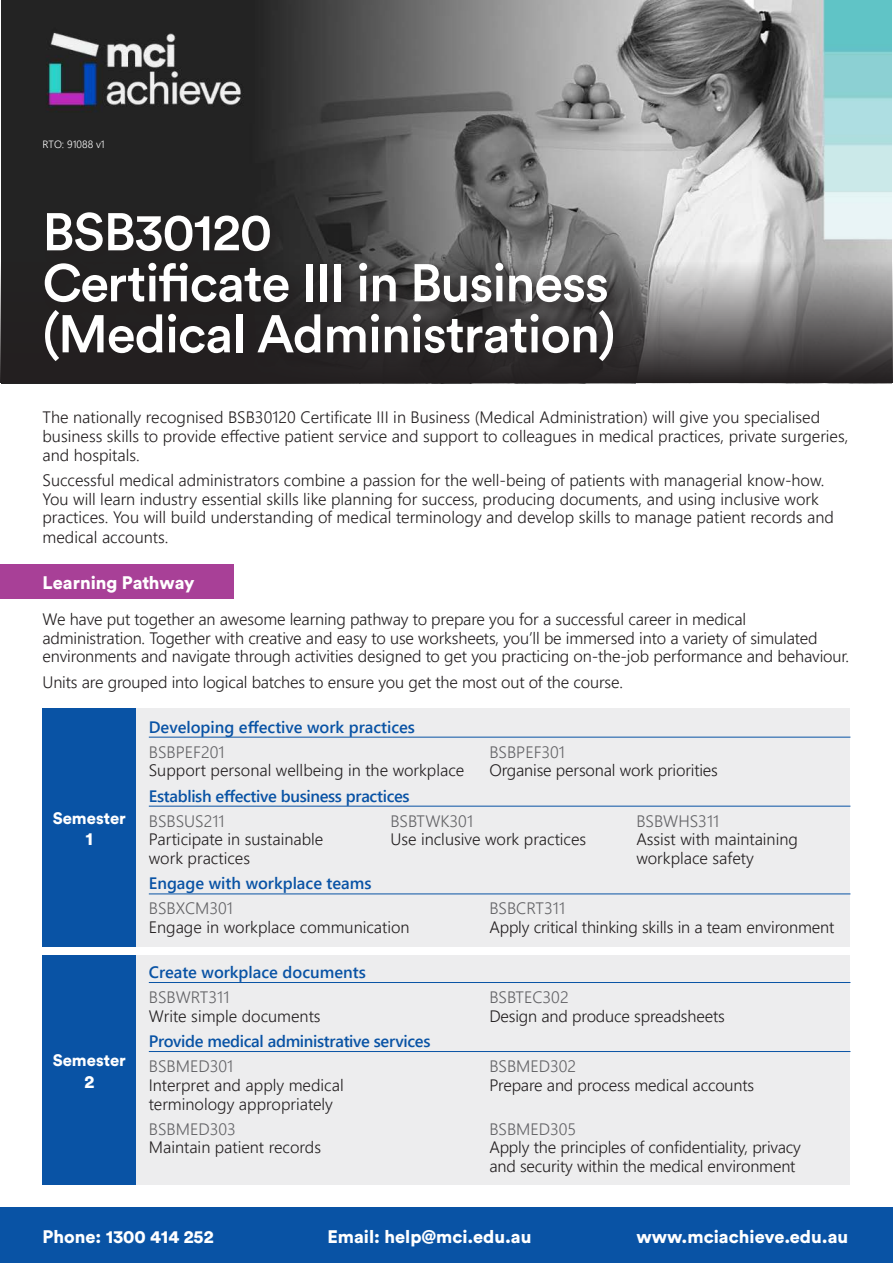
<style>
.page{position:relative;width:893px;height:1263px;background:#fff}
.page>*{position:absolute;margin:0;border:0;box-sizing:border-box;transform-origin:0 0}
.t1{font:500 52.5px/51px "Circular Std";letter-spacing:-.02em;color:#fff}
.t2{font:900 18px "Circular Std";color:#fff}
.t3{font:16.5px/18.8px "Webly Sleek UI Semilight";color:#231f20}
.t4{font:16.5px "Webly Sleek UI Semibold";letter-spacing:-.005em;color:#0953a5}
.t5{font:16.5px "Webly Sleek UI Semilight";color:#636366}
.t6{font:900 16.5px "Circular Std";color:#fff}
.t7{font:10.5px "Webly Sleek UI Semilight";color:#fff}
</style>
<div class="page">
<img style="left:1px;top:0;width:891px;height:217px">
<div style="left:43px;top:955px;width:807px;height:230px;background:#ededee"></div>
<div style="left:43px;top:955px;width:93px;height:230px;background:#0953a5"></div>
<hr style="left:149px;top:982px;width:701px;height:1px;background:#0953a5">
<hr style="left:149px;top:1051px;width:701px;height:1px;background:#0953a5">
<div style="left:43px;top:709px;width:807px;height:238px;background:#ededee"></div>
<div style="left:43px;top:709px;width:93px;height:238px;background:#0953a5"></div>
<hr style="left:149px;top:737px;width:701px;height:1px;background:#0953a5">
<hr style="left:149px;top:806px;width:701px;height:1px;background:#0953a5">
<hr style="left:149px;top:893px;width:701px;height:1px;background:#0953a5">
<div style="left:0;top:1208px;width:893px;height:55px;background:#0953a5"></div>
<div style="left:0;top:564px;width:234px;height:34px;background:#a84097"></div>
<svg style="left:0;top:217px;width:893px;height:166px;background:#797778"></svg>
<div style="left:42px;top:211px;width:586px;height:164px;background:#231f20;opacity:.75"></div>
<p class="t7" style="left:43px;top:136px;width:64px">RTO: 91088 v1</p>
<p class="t1" style="left:43px;top:205px;width:574px">BSB30120<br>Certificate III in Business (Medical Administration)</p>
<p class="t3" style="left:43px;top:407px;width:807px">The nationally recognised BSB30120 Certificate III in Business (Medical Administration) will give you specialised business skills to provide effective patient service and support to colleagues in medical practices, private surgeries, and hospitals.</p>
<p class="t3" style="left:43px;top:470px;width:793px">Successful medical administrators combine a passion for the well-being of patients with managerial know-how.<br>You will learn industry essential skills like planning for success, producing documents, and using inclusive work practices. You will build understanding of medical terminology and develop skills to manage patient records and medical accounts.</p>
<p class="t2" style="left:43px;top:570px;width:154px">Learning Pathway</p>
<p class="t3" style="left:43px;top:609px;width:808px">We have put together an awesome learning pathway to prepare you for a successful career in medical administration. Together with creative and easy to use worksheets, you’ll be immersed into a variety of simulated environments and navigate through activities designed to get you practicing on-the-job performance and behaviour.</p>
<p class="t3" style="left:43px;top:672px;width:582px">Units are grouped into logical batches to ensure you get the most out of the course.</p>
<p class="t6" style="left:53px;top:807px;width:75px">Semester</p>
<p class="t2" style="left:86px;top:827px;width:9px">1</p>
<p class="t6" style="left:53px;top:1049px;width:75px">Semester</p>
<p class="t2" style="left:84px;top:1069px;width:11px">2</p>
<p class="t4" style="left:149px;top:714px;width:268px">Developing effective work practices</p>
<p class="t5" style="left:149px;top:739px;width:77px">BSBPEF201</p>
<p class="t5" style="left:489px;top:739px;width:77px">BSBPEF301</p>
<p class="t3" style="left:149px;top:760px;width:317px">Support personal wellbeing in the workplace</p>
<p class="t3" style="left:489px;top:760px;width:230px">Organise personal work priorities</p>
<p class="t4" style="left:149px;top:783px;width:262px">Establish effective business practices</p>
<p class="t5" style="left:149px;top:808px;width:77px">BSBSUS211</p>
<p class="t5" style="left:390px;top:808px;width:84px">BSBTWK301</p>
<p class="t5" style="left:636px;top:808px;width:85px">BSBWHS311</p>
<p class="t3" style="left:149px;top:829px;width:176px">Participate in sustainable</p>
<p class="t3" style="left:390px;top:829px;width:197px">Use inclusive work practices</p>
<p class="t3" style="left:636px;top:829px;width:163px">Assist with maintaining</p>
<p class="t3" style="left:149px;top:848px;width:103px">work practices</p>
<p class="t3" style="left:636px;top:848px;width:119px">workplace safety</p>
<p class="t4" style="left:149px;top:871px;width:224px">Engage with workplace teams</p>
<p class="t5" style="left:149px;top:896px;width:86px">BSBXCM301</p>
<p class="t5" style="left:489px;top:896px;width:77px">BSBCRT311</p>
<p class="t3" style="left:149px;top:917px;width:262px">Engage in workplace communication</p>
<p class="t3" style="left:489px;top:917px;width:346px">Apply critical thinking skills in a team environment</p>
<p class="t4" style="left:149px;top:959px;width:218px">Create workplace documents</p>
<p class="t5" style="left:149px;top:985px;width:82px">BSBWRT311</p>
<p class="t5" style="left:489px;top:985px;width:81px">BSBTEC302</p>
<p class="t3" style="left:149px;top:1006px;width:173px">Write simple documents</p>
<p class="t3" style="left:489px;top:1006px;width:237px">Design and produce spreadsheets</p>
<p class="t4" style="left:149px;top:1028px;width:283px">Provide medical administrative services</p>
<p class="t5" style="left:149px;top:1054px;width:86px">BSBMED301</p>
<p class="t5" style="left:489px;top:1054px;width:88px">BSBMED302</p>
<p class="t3" style="left:149px;top:1075px;width:196px">Interpret and apply medical</p>
<p class="t3" style="left:489px;top:1075px;width:266px">Prepare and process medical accounts</p>
<p class="t3" style="left:149px;top:1093px;width:186px">terminology appropriately</p>
<p class="t5" style="left:149px;top:1116px;width:88px">BSBMED303</p>
<p class="t5" style="left:489px;top:1116px;width:88px">BSBMED305</p>
<p class="t3" style="left:149px;top:1137px;width:174px">Maintain patient records</p>
<p class="t3" style="left:489px;top:1137px;width:313px">Apply the principles of confidentiality, privacy and security within the medical environment</p>
<p class="t2" style="left:43px;top:1224px;width:173px">Phone: 1300 414 252</p>
<p class="t2" style="left:327px;top:1224px;width:205px">Email: help@mci.edu.au</p>
<p class="t2" style="left:637px;top:1224px;width:213px">www.mciachieve.edu.au</p>
</div>
